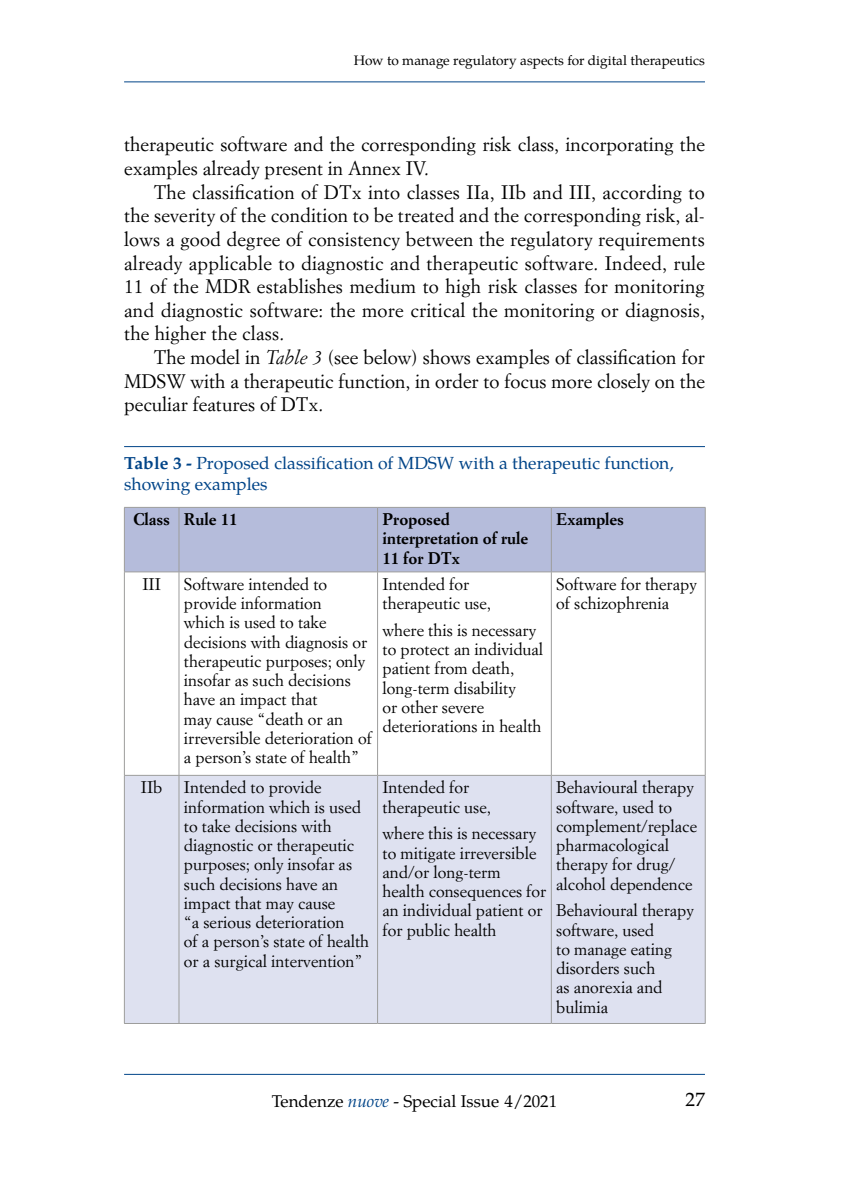
<style>
.page{position:relative;width:844px;height:1191px;background:#fff}
.page>*{position:absolute;margin:0;border:0;box-sizing:border-box;transform-origin:0 0}
.t1{font:19.25px/23.6px "Simoncini Garamond";color:#000;text-align:justify}
.t2{font:19.25px "Te X Gyre Pagella";color:#000}
.t3{font:17.5px/21px "Te X Gyre Pagella";color:#048}
.t4{font:16.97px "Te X Gyre Pagella";color:#000}
.t5{font:16.62px/19.2px "Simoncini Garamond";color:#000}
.t6{font:700 16.62px/19.2px "Simoncini Garamond Std";color:#000}
.t7{font:13.65px "Te X Gyre Pagella";color:#000}
.s1{font-style:italic}
.s2{font-weight:700}
.s3{font-style:italic;color:#048}
</style>
<div class="page">
<hr style="left:124px;top:1074px;width:580px;height:1px;background:#048">
<hr style="left:124px;top:82px;width:580px;height:1px;background:#048">
<hr style="left:124px;top:446px;width:580px;height:1px;background:#048">
<div style="left:125px;top:508px;width:579px;height:63px;background:#b5bcdb"></div>
<div style="left:125px;top:776px;width:579px;height:247px;background:#dee1f0"></div>
<hr style="left:179px;top:507px;width:198px;height:1px;background:#9d9d9c">
<hr style="left:551px;top:507px;width:154px;height:1px;background:#9d9d9c">
<hr style="left:704px;top:507px;width:1px;height:64px;background:#9d9d9c">
<hr style="left:377px;top:507px;width:174px;height:1px;background:#9d9d9c">
<hr style="left:377px;top:507px;width:1px;height:64px;background:#9d9d9c">
<hr style="left:551px;top:507px;width:1px;height:64px;background:#9d9d9c">
<hr style="left:124px;top:507px;width:55px;height:1px;background:#9d9d9c">
<hr style="left:124px;top:507px;width:1px;height:64px;background:#9d9d9c">
<hr style="left:179px;top:507px;width:1px;height:64px;background:#9d9d9c">
<hr style="left:124px;top:571px;width:55px;height:1px;background:#9d9d9c">
<hr style="left:124px;top:572px;width:1px;height:203px;background:#9d9d9c">
<hr style="left:377px;top:571px;width:174px;height:1px;background:#9d9d9c">
<hr style="left:179px;top:571px;width:198px;height:1px;background:#9d9d9c">
<hr style="left:179px;top:572px;width:1px;height:203px;background:#9d9d9c">
<hr style="left:377px;top:572px;width:1px;height:203px;background:#9d9d9c">
<hr style="left:551px;top:571px;width:154px;height:1px;background:#9d9d9c">
<hr style="left:551px;top:572px;width:1px;height:203px;background:#9d9d9c">
<hr style="left:704px;top:572px;width:1px;height:203px;background:#9d9d9c">
<hr style="left:124px;top:775px;width:55px;height:1px;background:#9d9d9c">
<hr style="left:124px;top:775px;width:1px;height:248px;background:#9d9d9c">
<hr style="left:124px;top:1023px;width:55px;height:1px;background:#9d9d9c">
<hr style="left:179px;top:775px;width:198px;height:1px;background:#9d9d9c">
<hr style="left:179px;top:775px;width:1px;height:248px;background:#9d9d9c">
<hr style="left:179px;top:1023px;width:198px;height:1px;background:#9d9d9c">
<hr style="left:377px;top:775px;width:174px;height:1px;background:#9d9d9c">
<hr style="left:377px;top:775px;width:1px;height:248px;background:#9d9d9c">
<hr style="left:377px;top:1023px;width:174px;height:1px;background:#9d9d9c">
<hr style="left:551px;top:775px;width:154px;height:1px;background:#9d9d9c">
<hr style="left:551px;top:775px;width:1px;height:248px;background:#9d9d9c">
<hr style="left:704px;top:775px;width:1px;height:248px;background:#9d9d9c">
<hr style="left:551px;top:1023px;width:154px;height:1px;background:#9d9d9c">
<p class="t7" style="left:354px;top:49px;width:352px">How to manage regulatory aspects for digital therapeutics</p>
<p class="t1" style="left:124px;top:132px;width:582px">therapeutic software and the corresponding risk class, incorporating the examples already present in Annex IV.</p>
<p class="t1" style="left:124px;top:180px;width:582px;text-indent:30px">The classification of DTx into classes IIa, IIb and III, according to the severity of the condition to be treated and the corresponding risk, al&shy;lows a good degree of consistency between the regulatory requirements already applicable to diagnostic and therapeutic software. Indeed, rule 11 of the MDR establishes medium to high risk classes for monitoring and diagnostic software: the more critical the monitoring or diagnosis, the higher the class.</p>
<p class="t1" style="left:124px;top:345px;width:582px;text-indent:30px">The model in <span class="s1">Table 3</span> (see below) shows examples of classification for MDSW with a therapeutic function, in order to focus more closely on the peculiar features of DTx.</p>
<p class="t3" style="left:124px;top:451px;width:551px"><span class="s2">Table 3 -</span> Proposed classification of MDSW with a therapeutic function, showing examples</p>
<p class="t6" style="left:133px;top:510px;width:105px">Class Rule 11</p>
<p class="t6" style="left:382px;top:510px;width:147px">Proposed interpretation of rule<br>11 for DTx</p>
<p class="t6" style="left:556px;top:510px;width:69px">Examples</p>
<p class="t5" style="left:142px;top:574px;width:20px">III</p>
<p class="t5" style="left:184px;top:574px;width:189px">Software intended to provide information<br>which is used to take decisions with diagnosis or therapeutic purposes; only insofar as such decisions have an impact that<br>may cause “death or an irreversible deterioration of a person’s state of health”</p>
<p class="t5" style="left:382px;top:574px;width:110px">Intended for therapeutic use,</p>
<p class="t5" style="left:556px;top:574px;width:142px">Software for therapy of schizophrenia</p>
<p class="t5" style="left:382px;top:620px;width:162px">where this is necessary to protect an individual patient from death, long-term disability<br>or other severe deteriorations in health</p>
<p class="t5" style="left:141px;top:777px;width:23px">IIb</p>
<p class="t5" style="left:184px;top:777px;width:187px">Intended to provide information which is used to take decisions with diagnostic or therapeutic purposes; only insofar as such decisions have an impact that may cause<br>“a serious deterioration<br>of a person’s state of health or a surgical intervention”</p>
<p class="t5" style="left:382px;top:777px;width:110px">Intended for therapeutic use,</p>
<p class="t5" style="left:382px;top:823px;width:165px">where this is necessary to mitigate irreversible and/or long-term health consequences for an individual patient or for public health</p>
<p class="t5" style="left:556px;top:777px;width:142px">Behavioural therapy software, used to complement/replace pharmacological therapy for drug/ alcohol dependence</p>
<p class="t5" style="left:556px;top:900px;width:139px">Behavioural therapy software, used<br>to manage eating disorders such<br>as anorexia and bulimia</p>
<p class="t4" style="left:272px;top:1088px;width:287px">Tendenze <span class="s3">nuove</span> - Special Issue 4/2021</p>
<p class="t2" style="left:685px;top:1084px;width:21px">27</p>
</div>
